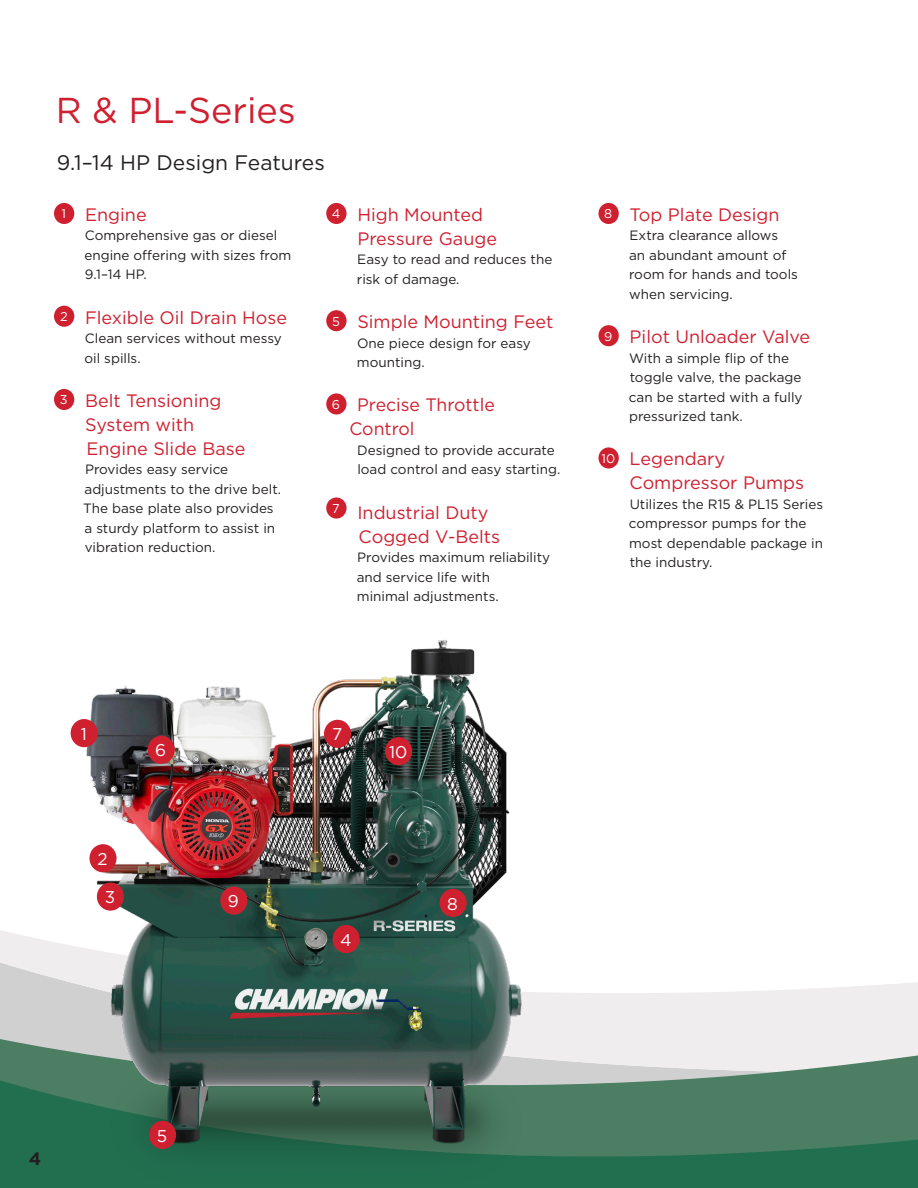
<style>
.page{position:relative;width:918px;height:1188px;background:#fff}
.page>*{position:absolute;margin:0;border:0;box-sizing:border-box;transform-origin:0 0}
.Top_Heading_24_-_see{font:36px "Gotham";color:#cf2030}
.Heading_14{font:21px "Gotham";color:#231f20}
.Heading_12_for_page{font:18px/24px "Gotham";color:#cf2030}
.t1{font:700 18px "Gotham";color:#231f20}
.Callout__10__white{font:16.95px "Gotham";color:#fff}
.Body_Text_9_for_page{font:13.5px/19.5px "Gotham";color:#231f20}
.Callout__10__white-2{font:12.75px "Gotham";color:#fff}
</style>
<div class="page">
<svg style="left:0;top:930px;width:918px;height:61px"></svg>
<svg style="left:0;top:991px;width:918px;height:85px;fill:#efeded"></svg>
<svg style="left:0;top:1076px;width:918px;height:112px;fill:#4b7e62"></svg>
<img style="left:69px;top:639px;width:473px;height:549px">
<div style="left:71px;top:719px;width:27px;height:28px;background:#cf2030;border-radius:50%"></div>
<div style="left:89px;top:844px;width:28px;height:28px;background:#cf2030;border-radius:50%"></div>
<div style="left:97px;top:883px;width:27px;height:28px;background:#cf2030;border-radius:50%"></div>
<div style="left:220px;top:886px;width:27px;height:29px;background:#cf2030;border-radius:50%"></div>
<div style="left:149px;top:1121px;width:27px;height:28px;background:#cf2030;border-radius:50%"></div>
<div style="left:333px;top:925px;width:27px;height:28px;background:#cf2030;border-radius:50%"></div>
<div style="left:440px;top:889px;width:27px;height:28px;background:#cf2030;border-radius:50%"></div>
<div style="left:148px;top:736px;width:27px;height:28px;background:#cf2030;border-radius:50%"></div>
<div style="left:324px;top:720px;width:27px;height:28px;background:#cf2030;border-radius:50%"></div>
<div style="left:385px;top:737px;width:27px;height:28px;background:#cf2030;border-radius:50%"></div>
<div style="left:54px;top:203px;width:20px;height:21px;background:#cf2030;border-radius:50%"></div>
<div style="left:54px;top:306px;width:20px;height:21px;background:#cf2030;border-radius:50%"></div>
<div style="left:54px;top:389px;width:20px;height:21px;background:#cf2030;border-radius:50%"></div>
<div style="left:326px;top:203px;width:21px;height:21px;background:#cf2030;border-radius:50%"></div>
<div style="left:326px;top:310px;width:21px;height:21px;background:#cf2030;border-radius:50%"></div>
<div style="left:326px;top:393px;width:21px;height:22px;background:#cf2030;border-radius:50%"></div>
<div style="left:326px;top:497px;width:21px;height:22px;background:#cf2030;border-radius:50%"></div>
<div style="left:599px;top:203px;width:20px;height:21px;background:#cf2030;border-radius:50%"></div>
<div style="left:599px;top:325px;width:20px;height:21px;background:#cf2030;border-radius:50%"></div>
<div style="left:599px;top:447px;width:20px;height:22px;background:#cf2030;border-radius:50%"></div>
<p class="Top_Heading_24_-_see" style="left:56px;top:87px;width:241px">R &amp; PL-Series</p>
<p class="Heading_14" style="left:57px;top:149px;width:269px">9.1–14 HP Design Features</p>
<p class="Callout__10__white-2" style="left:62px;top:206px;width:6px">1</p>
<p class="Heading_12_for_page" style="left:85px;top:202px;width:63px">Engine</p>
<p class="Body_Text_9_for_page" style="left:84px;top:226px;width:208px">Comprehensive gas or diesel engine offering with sizes from<br>9.1–14 HP.</p>
<p class="Callout__10__white-2" style="left:60px;top:309px;width:9px">2</p>
<p class="Heading_12_for_page" style="left:85px;top:305px;width:204px">Flexible Oil Drain Hose</p>
<p class="Body_Text_9_for_page" style="left:84px;top:328px;width:199px">Clean services without messy oil spills.</p>
<p class="Callout__10__white-2" style="left:60px;top:392px;width:9px">3</p>
<p class="Heading_12_for_page" style="left:85px;top:388px;width:162px">Belt Tensioning<br>System with<br>Engine Slide Base</p>
<p class="Body_Text_9_for_page" style="left:83px;top:460px;width:199px">Provides easy service adjustments to the drive belt.<br>The base plate also provides a sturdy platform to assist in vibration reduction.</p>
<p class="Callout__10__white-2" style="left:332px;top:206px;width:10px">4</p>
<p class="Heading_12_for_page" style="left:357px;top:202px;width:141px">High Mounted<br>Pressure Gauge</p>
<p class="Body_Text_9_for_page" style="left:357px;top:250px;width:197px">Easy to read and reduces the risk of damage.</p>
<p class="Callout__10__white-2" style="left:332px;top:313px;width:9px">5</p>
<p class="Heading_12_for_page" style="left:357px;top:309px;width:198px">Simple Mounting Feet</p>
<p class="Body_Text_9_for_page" style="left:357px;top:333px;width:176px">One piece design for easy mounting.</p>
<p class="Callout__10__white-2" style="left:332px;top:396px;width:10px">6</p>
<p class="Heading_12_for_page" style="left:349px;top:393px;width:147px;text-indent:8px">Precise Throttle<br>Control</p>
<p class="Body_Text_9_for_page" style="left:357px;top:440px;width:205px">Designed to provide accurate load control and easy starting.</p>
<p class="Callout__10__white-2" style="left:332px;top:500px;width:9px">7</p>
<p class="Heading_12_for_page" style="left:357px;top:500px;width:144px">Industrial Duty<br>Cogged V-Belts</p>
<p class="Body_Text_9_for_page" style="left:357px;top:547px;width:195px">Provides maximum reliability and service life with<br>minimal adjustments.</p>
<p class="Callout__10__white-2" style="left:604px;top:206px;width:10px">8</p>
<p class="Heading_12_for_page" style="left:630px;top:202px;width:151px">Top Plate Design</p>
<p class="Body_Text_9_for_page" style="left:629px;top:226px;width:170px">Extra clearance allows<br>an abundant amount of room for hands and tools when servicing.</p>
<p class="Callout__10__white-2" style="left:604px;top:328px;width:10px">9</p>
<p class="Heading_12_for_page" style="left:630px;top:324px;width:182px">Pilot Unloader Valve</p>
<p class="Body_Text_9_for_page" style="left:629px;top:348px;width:175px">With a simple flip of the toggle valve, the package can be started with a fully pressurized tank.</p>
<p class="Callout__10__white-2" style="left:601px;top:450px;width:15px">10</p>
<p class="Heading_12_for_page" style="left:630px;top:447px;width:176px">Legendary<br>Compressor Pumps</p>
<p class="Body_Text_9_for_page" style="left:629px;top:494px;width:196px">Utilizes the R15 &amp; PL15 Series compressor pumps for the most dependable package in the industry.</p>
<p class="Callout__10__white" style="left:81px;top:723px;width:8px">1</p>
<p class="Callout__10__white" style="left:155px;top:740px;width:13px">6</p>
<p class="Callout__10__white" style="left:97px;top:848px;width:12px">2</p>
<p class="Callout__10__white" style="left:105px;top:886px;width:12px">3</p>
<p class="Callout__10__white" style="left:228px;top:890px;width:13px">9</p>
<p class="Callout__10__white" style="left:332px;top:724px;width:12px">7</p>
<p class="Callout__10__white" style="left:389px;top:741px;width:20px">10</p>
<p class="Callout__10__white" style="left:340px;top:929px;width:13px">4</p>
<p class="Callout__10__white" style="left:447px;top:893px;width:12px">8</p>
<h3 class="t1" style="left:29px;top:1147px;width:14px">4</h3>
<p class="Callout__10__white" style="left:157px;top:1125px;width:12px">5</p>
</div>
